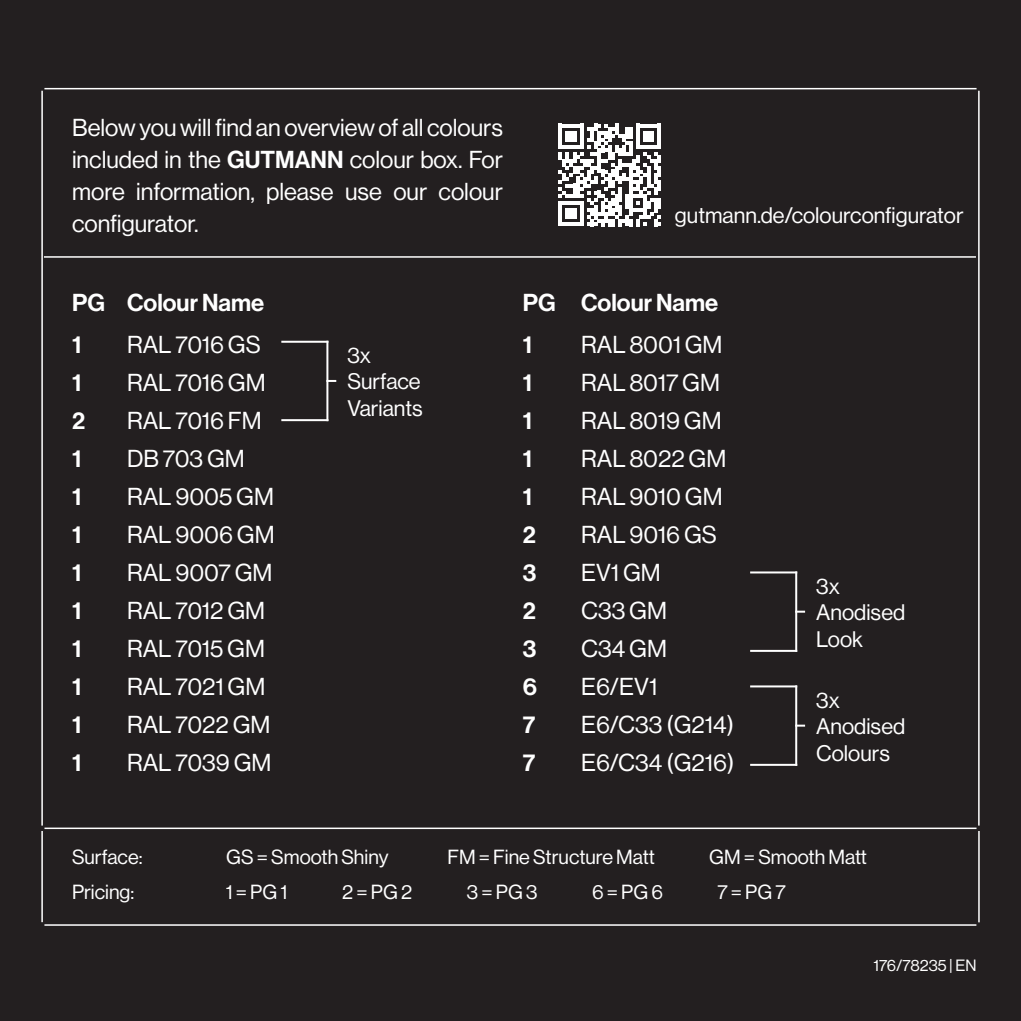
<style>
.page{position:relative;width:1021px;height:1021px;background:#fff}
.page>*{position:absolute;margin:0;border:0;box-sizing:border-box;transform-origin:0 0}
.t1{font:24px/38px "N Haas Grotesk DS Pro 55 Rg";color:#fff}
.t2{font:24px/38px "N Haas Grotesk DS Pro 65 Md";color:#fff}
.t3{font:22px/26.4px "N Haas Grotesk DS Pro 55 Rg";color:#fff}
.t4{font:20px "N Haas Grotesk DS Pro 55 Rg";color:#fff}
.t5{font:16px "N Haas Grotesk DS Pro 55 Rg";color:#fff}
.s1{font-family:"N Haas Grotesk DS Pro 65 Md"}
</style>
<div class="page">
<div style="left:0;top:0;width:1020px;height:1020px;background:#231f20"></div>
<hr style="left:41px;top:91px;width:2px;height:734px;background:#fff">
<hr style="left:978px;top:91px;width:1px;height:734px;background:#fff">
<hr style="left:44px;top:88px;width:932px;height:1px;background:#fff">
<hr style="left:44px;top:924px;width:932px;height:1px;background:#fff">
<hr style="left:41px;top:831px;width:2px;height:91px;background:#fff">
<hr style="left:978px;top:831px;width:1px;height:91px;background:#fff">
<svg style="left:558px;top:124px;width:103px;height:102px"></svg>
<hr style="left:44px;top:256px;width:931px;height:2px;background:#fff">
<hr style="left:281px;top:341px;width:47px;height:2px;background:#fff">
<hr style="left:281px;top:419px;width:47px;height:2px;background:#fff">
<hr style="left:326px;top:341px;width:2px;height:80px;background:#fff">
<svg style="left:326px;top:380px;width:10px;height:2px"></svg>
<hr style="left:750px;top:685px;width:47px;height:2px;background:#fff">
<hr style="left:750px;top:763px;width:47px;height:2px;background:#fff">
<hr style="left:795px;top:685px;width:2px;height:80px;background:#fff">
<svg style="left:795px;top:724px;width:10px;height:2px"></svg>
<hr style="left:750px;top:571px;width:47px;height:2px;background:#fff">
<hr style="left:750px;top:650px;width:47px;height:2px;background:#fff">
<hr style="left:795px;top:571px;width:2px;height:81px;background:#fff">
<svg style="left:795px;top:610px;width:10px;height:2px"></svg>
<hr style="left:44px;top:827px;width:932px;height:2px;background:#fff">
<p class="t1" style="left:72px;top:112px;width:432px;line-height:32px;text-align:justify">Below you will find an overview of all colours included in the <span class="s1">GUTMANN</span> colour box. For more information, please use our colour configurator.</p>
<p class="t2" style="left:72px;top:281px;width:35px;line-height:42.6px">PG<br>1</p>
<p class="t2" style="left:72px;top:364px;width:15px">1<br>2<br>1<br>1<br>1<br>1<br>1<br>1<br>1<br>1<br>1</p>
<p class="t2" style="left:127px;top:283px;width:139px">Colour Name</p>
<p class="t1" style="left:127px;top:326px;width:149px">RAL 7016 GS<br>RAL 7016 GM<br>RAL 7016 FM<br>DB 703 GM<br>RAL 9005 GM<br>RAL 9006 GM<br>RAL 9007 GM<br>RAL 7012 GM<br>RAL 7015 GM<br>RAL 7021 GM<br>RAL 7022 GM<br>RAL 7039 GM</p>
<p class="t3" style="left:347px;top:342px;width:77px">3x<br>Surface<br>Variants</p>
<p class="t2" style="left:522px;top:281px;width:35px;line-height:42.6px">PG<br>1</p>
<p class="t2" style="left:522px;top:364px;width:16px">1<br>1<br>1<br>1<br>2<br>3<br>2<br>3<br>6<br>7<br>7</p>
<p class="t3" style="left:675px;top:202px;width:290px">gutmann.de/colourconfigurator</p>
<p class="t2" style="left:581px;top:283px;width:139px">Colour Name</p>
<p class="t1" style="left:581px;top:326px;width:155px">RAL 8001 GM<br>RAL 8017 GM<br>RAL 8019 GM<br>RAL 8022 GM<br>RAL 9010 GM<br>RAL 9016 GS<br>EV1 GM<br>C33 GM<br>C34 GM<br>E6/EV1<br>E6/C33 (G214)<br>E6/C34 (G216)</p>
<p class="t3" style="left:816px;top:573px;width:90px">3x<br>Anodised<br>Look</p>
<p class="t3" style="left:816px;top:687px;width:90px">3x<br>Anodised<br>Colours</p>
<p class="t4" style="left:72px;top:845px;width:72px">Surface:</p>
<p class="t4" style="left:226px;top:845px;width:164px">GS = Smooth Shiny</p>
<p class="t4" style="left:447px;top:845px;width:209px">FM = Fine Structure Matt</p>
<p class="t4" style="left:709px;top:845px;width:159px">GM = Smooth Matt</p>
<p class="t4" style="left:72px;top:880px;width:64px">Pricing:</p>
<p class="t4" style="left:226px;top:880px;width:63px">1 = PG 1</p>
<p class="t4" style="left:342px;top:880px;width:72px">2 = PG 2</p>
<p class="t4" style="left:467px;top:880px;width:72px">3 = PG 3</p>
<p class="t4" style="left:592px;top:880px;width:73px">6 = PG 6</p>
<p class="t4" style="left:717px;top:880px;width:70px">7 = PG 7</p>
<p class="t5" style="left:873px;top:956px;width:104px">176/78235 | EN</p>
</div>
